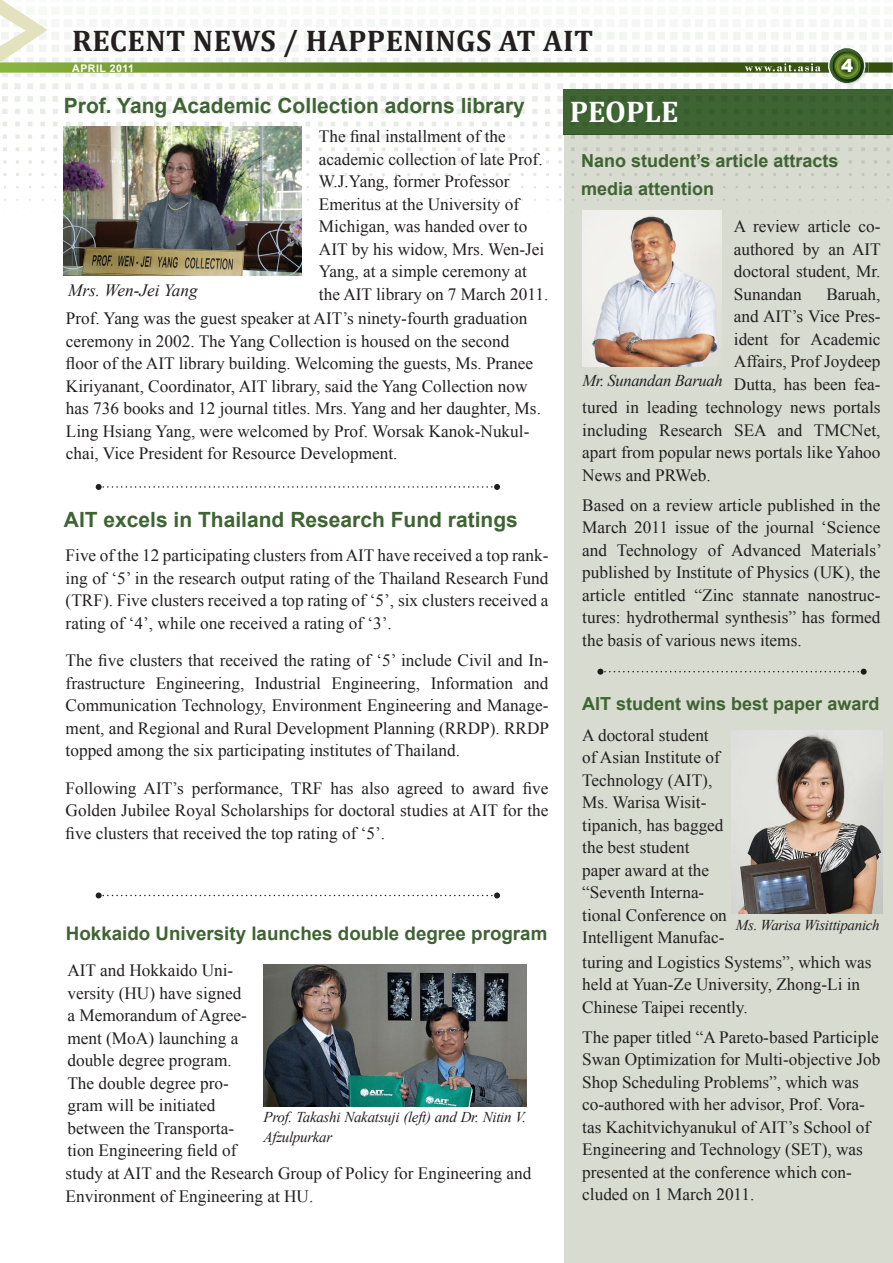
<style>
.page{position:relative;width:893px;height:1263px;background:#fff}
.page>*{position:absolute;margin:0;border:0;box-sizing:border-box;transform-origin:0 0}
.t1{font:700 30px "Cambria";letter-spacing:.015em;color:#231f20}
.t2{font:700 30px "Cambria";color:#fff}
.t3{font:700 21px "Arial";color:#3f6433}
.t4{font:700 18.75px "Arial";color:#3f6433}
.t5{font:700 18px "Arial";color:#3f6433}
.t6{font:900 18px "Arial";color:#fff}
.t7{font:17.25px/22.5px "Times New Roman";color:#231f20;text-align:justify}
.t8{font:italic 17.25px "Times New Roman";color:#231f20}
.t9{font:italic 16.5px "Times New Roman";letter-spacing:-.02em;color:#231f20}
.t10{font:italic 15px/19.5px "Times New Roman";letter-spacing:-.02em;color:#231f20}
.t11{font:700 10.5px "Arial";letter-spacing:.05em;color:#fff}
</style>
<div class="page">
<svg style="left:4px;top:186px;width:557px;height:15px"></svg>
<img style="left:835px;top:84px;width:31px;height:3px">
<svg style="left:0;top:0;width:893px;height:84px"></svg>
<div style="left:564px;top:89px;width:329px;height:45px;background:#3f6433"></div>
<div style="left:564px;top:134px;width:329px;height:1129px;background:#d7dbd0"></div>
<img style="left:64px;top:127px;width:238px;height:149px">
<img style="left:582px;top:211px;width:139px;height:155px">
<img style="left:731px;top:731px;width:152px;height:182px">
<svg style="left:96px;top:484px;width:404px;height:6px"></svg>
<svg style="left:96px;top:892px;width:404px;height:6px"></svg>
<svg style="left:597px;top:669px;width:270px;height:6px"></svg>
<img style="left:264px;top:964px;width:262px;height:143px">
<p class="t1" style="left:72px;top:20px;width:523px">RECENT NEWS / HAPPENINGS AT AIT</p>
<p class="t11" style="left:72px;top:61px;width:63px">APRIL 2011</p>
<p class="t3" style="left:64px;top:91px;width:462px">Prof. Yang Academic Collection adorns library</p>
<p class="t2" style="left:570px;top:90px;width:110px">PEOPLE</p>
<p class="t6" style="left:841px;top:52px;width:14px">4</p>
<p class="t8" style="left:68px;top:278px;width:131px">Mrs. Wen-Jei Yang</p>
<p class="t7" style="left:319px;top:125px;width:231px;text-align:left">The final installment of the academic collection of late Prof.<br>W.J.Yang, former Professor<br>Emeritus at the University of<br>Michigan, was handed over to<br>AIT by his widow, Mrs. Wen-Jei<br>Yang, at a simple ceremony at the AIT library on 7 March 2011.</p>
<p class="t7" style="left:66px;top:307px;width:477px;text-align:left">Prof. Yang was the guest speaker at AIT’s ninety-fourth graduation ceremony in 2002. The Yang Collection is housed on the second floor of the AIT library building. Welcoming the guests, Ms. Pranee Kiriyanant, Coordinator, AIT library, said the Yang Collection now has 736 books and 12 journal titles. Mrs. Yang and her daughter, Ms.<br>Ling Hsiang Yang, were welcomed by Prof. Worsak Kanok-Nukul&shy;chai, Vice President for Resource Development.</p>
<p class="t3" style="left:64px;top:506px;width:455px">AIT excels in Thailand Research Fund ratings</p>
<p class="t7" style="left:66px;top:544px;width:484px">Five of the 12 participating clusters from AIT have received a top rank&shy;ing of ‘5’ in the research output rating of the Thailand Research Fund (TRF). Five clusters received a top rating of ‘5’, six clusters received a rating of ‘4’, while one received a rating of ‘3’.</p>
<p class="t7" style="left:66px;top:649px;width:485px">The five clusters that received the rating of ‘5’ include Civil and In&shy;frastructure Engineering, Industrial Engineering, Information and Communication Technology, Environment Engineering and Manage&shy;ment, and Regional and Rural Development Planning (RRDP). RRDP topped among the six participating institutes of Thailand.</p>
<p class="t7" style="left:66px;top:776px;width:484px">Following AIT’s performance, TRF has also agreed to award five Golden Jubilee Royal Scholarships for doctoral studies at AIT for the five clusters that received the top rating of ‘5’.</p>
<p class="t4" style="left:66px;top:920px;width:483px">Hokkaido University launches double degree program</p>
<p class="t7" style="left:67px;top:959px;width:181px;text-align:left">AIT and Hokkaido Uni&shy;versity (HU) have signed a Memorandum of Agree&shy;ment (MoA) launching a double degree program.<br>The double degree pro&shy;gram will be initiated between the Transporta&shy;tion Engineering field of</p>
<p class="t10" style="left:264px;top:1107px;width:264px">Prof. Takashi Nakatsuji (left) and Dr. Nitin V.<br>Afzulpurkar</p>
<p class="t7" style="left:66px;top:1162px;width:467px">study at AIT and the Research Group of Policy for Engineering and<br>Environment of Engineering at HU.</p>
<p class="t5" style="left:581px;top:148px;width:259px">Nano student’s article attracts</p>
<p class="t5" style="left:581px;top:177px;width:135px">media attention</p>
<p class="t7" style="left:734px;top:215px;width:148px">A review article co&shy;authored by an AIT doctoral student, Mr.<br>Sunandan</p>
<p class="t7" style="left:734px;top:282px;width:148px;text-indent:93px">Baruah, and AIT’s Vice Pres&shy;ident for Academic Affairs, Prof Joydeep Dutta, has been fea-</p>
<p class="t9" style="left:582px;top:369px;width:142px">Mr. Sunandan Baruah</p>
<p class="t7" style="left:582px;top:396px;width:300px">tured in leading technology news portals including Research SEA and TMCNet, apart from popular news portals like Yahoo News and PRWeb.</p>
<p class="t7" style="left:582px;top:494px;width:301px">Based on a review article published in the March 2011 issue of the journal ‘Science and Technology of Advanced Materials’ published by Institute of Physics (UK), the article entitled “Zinc stannate nanostruc&shy;tures: hydrothermal synthesis” has formed the basis of various news items.</p>
<p class="t5" style="left:582px;top:692px;width:299px">AIT student wins best paper award</p>
<p class="t7" style="left:582px;top:723px;width:146px;text-align:left">A doctoral student of Asian Institute of<br>Technology (AIT),<br>Ms. Warisa Wisit&shy;tipanich, has bagged the best student paper award at the “Seventh Interna&shy;tional Conference on<br>Intelligent Manufac-</p>
<p class="t10" style="left:736px;top:914px;width:145px">Ms. Warisa Wisittipanich</p>
<p class="t7" style="left:582px;top:951px;width:291px;text-align:left">turing and Logistics Systems”, which was held at Yuan-Ze University, Zhong-Li in<br>Chinese Taipei recently.</p>
<p class="t7" style="left:582px;top:1026px;width:300px;text-align:left">The paper titled “A Pareto-based Participle Swan Optimization for Multi-objective Job Shop Scheduling Problems”, which was co-authored with her advisor, Prof. Vora&shy;tas Kachitvichyanukul of AIT’s School of Engineering and Technology (SET), was presented at the conference which con&shy;cluded on 1 March 2011.</p>
</div>
